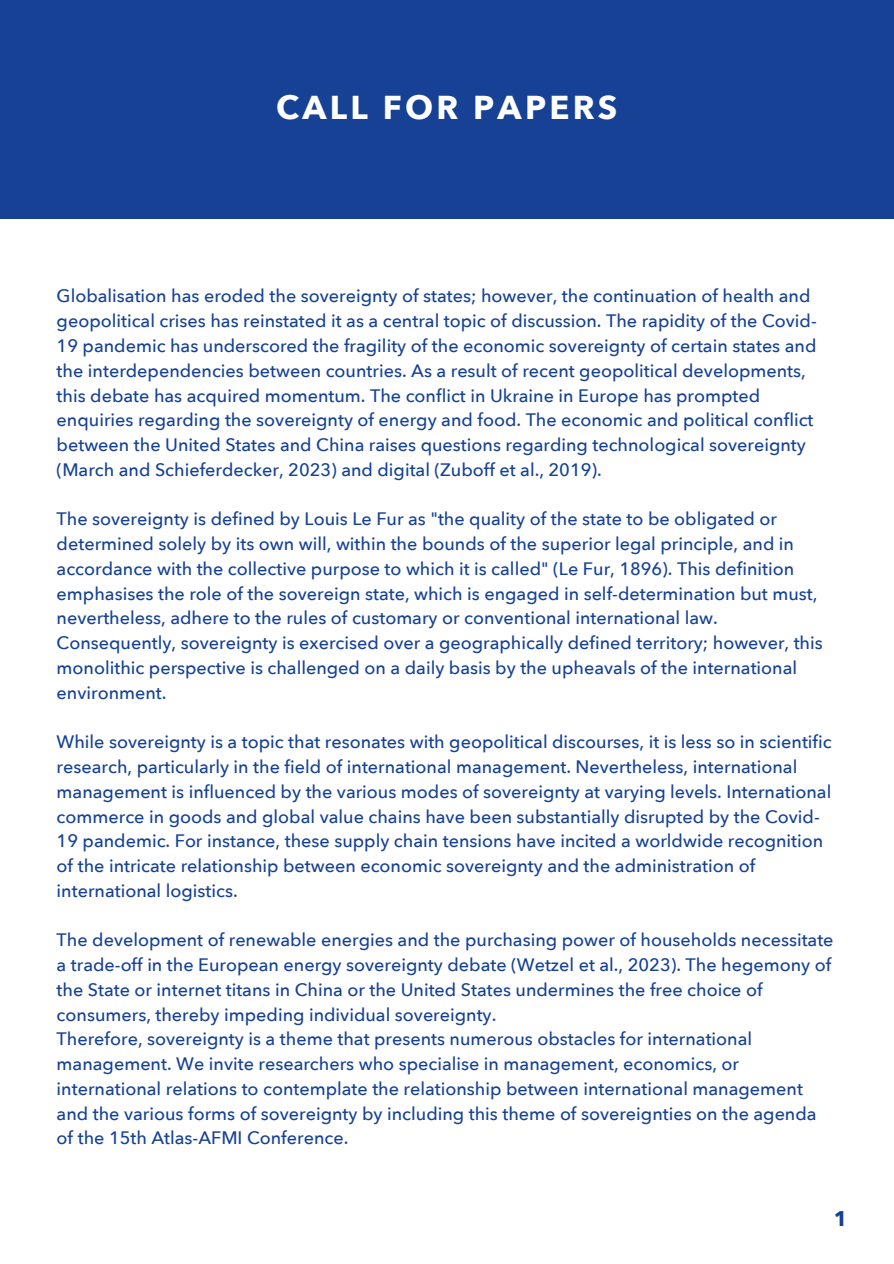
<style>
.page{position:relative;width:894px;height:1264px;background:#fff}
.page>*{position:absolute;margin:0;border:0;box-sizing:border-box;transform-origin:0 0}
.t1{font:700 33px "Avenir Next";letter-spacing:.1em;color:#fff}
.t2{font:700 21.15px "Avenir Next";color:#164194}
.t3{font:500 18px/24.8px "Avenir Next";color:#164194}
</style>
<div class="page">
<div style="left:0;top:0;width:893px;height:1263px;background:#164194"></div>
<div style="left:0;top:219px;width:893px;height:1044px;background:#fff"></div>
<h1 class="t1" style="left:276px;top:86px;width:343px">CALL FOR PAPERS</h1>
<p class="t3" style="left:57px;top:284px;width:761px">Globalisation has eroded the sovereignty of states; however, the continuation of health and geopolitical crises has reinstated it as a central topic of discussion. The rapidity of the Covid-19 pandemic has underscored the fragility of the economic sovereignty of certain states and the interdependencies between countries. As a result of recent geopolitical developments, this debate has acquired momentum. The conflict in Ukraine in Europe has prompted enquiries regarding the sovereignty of energy and food. The economic and political conflict between the United States and China raises questions regarding technological sovereignty (March and Schieferdecker, 2023) and digital (Zuboff et al., 2019).</p>
<p class="t3" style="left:57px;top:507px;width:767px">The sovereignty is defined by Louis Le Fur as "the quality of the state to be obligated or determined solely by its own will, within the bounds of the superior legal principle, and in accordance with the collective purpose to which it is called" (Le Fur, 1896). This definition emphasises the role of the sovereign state, which is engaged in self-determination but must, nevertheless, adhere to the rules of customary or conventional international law.<br>Consequently, sovereignty is exercised over a geographically defined territory; however, this monolithic perspective is challenged on a daily basis by the upheavals of the international environment.</p>
<p class="t3" style="left:57px;top:730px;width:776px">While sovereignty is a topic that resonates with geopolitical discourses, it is less so in scientific research, particularly in the field of international management. Nevertheless, international management is influenced by the various modes of sovereignty at varying levels. International commerce in goods and global value chains have been substantially disrupted by the Covid-19 pandemic. For instance, these supply chain tensions have incited a worldwide recognition of the intricate relationship between economic sovereignty and the administration of international logistics.</p>
<p class="t3" style="left:57px;top:928px;width:778px">The development of renewable energies and the purchasing power of households necessitate a trade-off in the European energy sovereignty debate (Wetzel et al., 2023). The hegemony of the State or internet titans in China or the United States undermines the free choice of consumers, thereby impeding individual sovereignty.</p>
<p class="t3" style="left:57px;top:1027px;width:761px">Therefore, sovereignty is a theme that presents numerous obstacles for international management. We invite researchers who specialise in management, economics, or international relations to contemplate the relationship between international management and the various forms of sovereignty by including this theme of sovereignties on the agenda of the 15th Atlas-AFMI Conference.</p>
<p class="t2" style="left:833px;top:1204px;width:15px">1</p>
</div>
